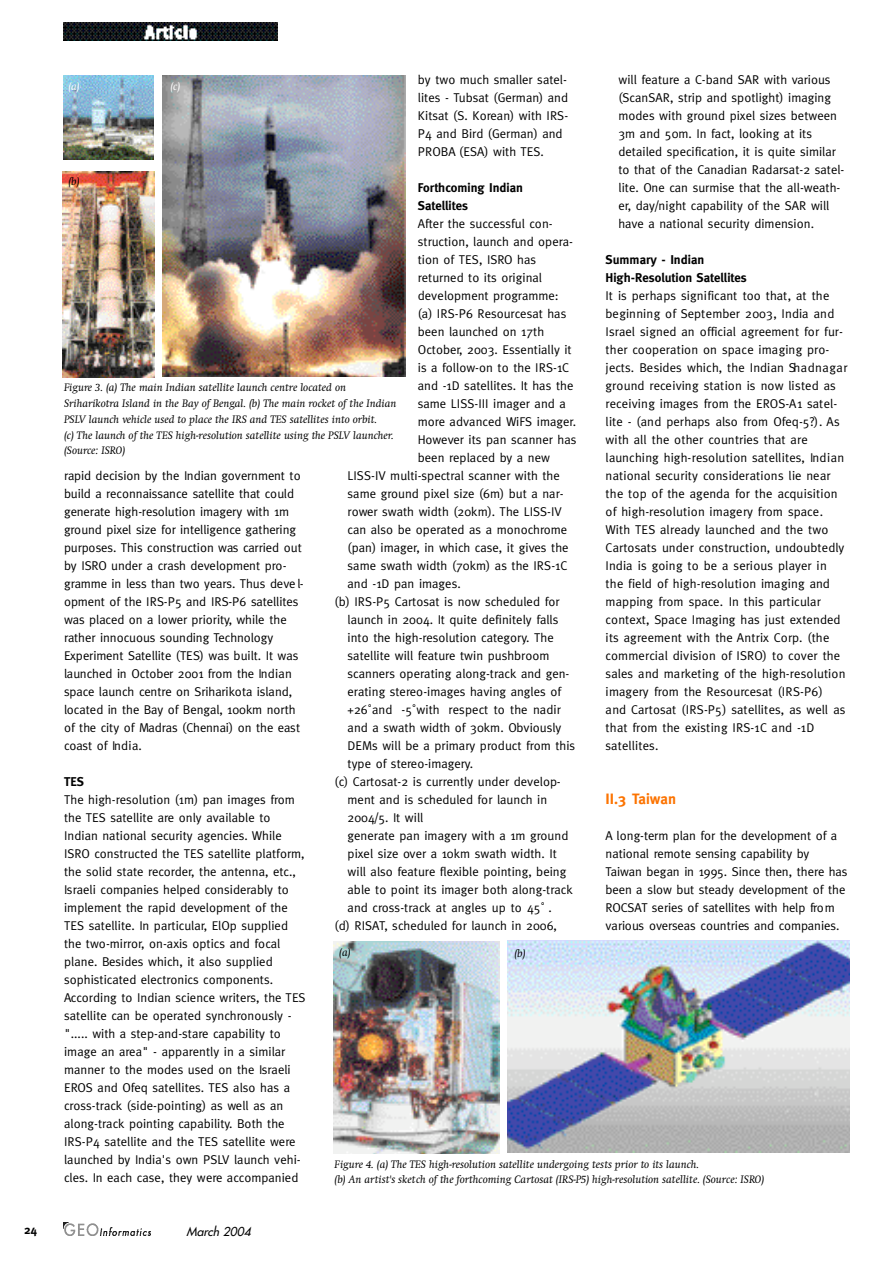
<style>
.page{position:relative;width:893px;height:1263px;background:#fff}
.page>*{position:absolute;margin:0;border:0;box-sizing:border-box;transform-origin:0 0}
.t1{font:700 15px "Meta";color:#fc7300}
.t2{font:12.75px/18px "Meta";color:#000}
.t3{font:700 12.75px/18px "Meta";color:#000}
.t4{font:italic 12px "Futura";color:#000}
.t5{font:700 12px "Meta";color:#000}
.t6{font:italic 11.25px/15.8px "Swift";color:#000}
.t7{font:italic 11.25px "Swift";color:#fff}
</style>
<div class="page">
<img style="left:63px;top:1223px;width:87px;height:13px">
<img style="left:63px;top:23px;width:215px;height:18px">
<img style="left:63px;top:75px;width:90px;height:84px">
<img style="left:162px;top:75px;width:243px;height:301px">
<img style="left:62px;top:171px;width:92px;height:207px">
<img style="left:333px;top:941px;width:166px;height:213px">
<img style="left:507px;top:940px;width:342px;height:213px">
<p class="t2" style="left:418px;top:72px;width:152px">by two much smaller satel&shy;lites - Tubsat (German) and<br>Kitsat (S. Korean) with IRS-<br>P4 and Bird (German) and<br>PROBA (ESA) with TES.</p>
<p class="t3" style="left:418px;top:180px;width:107px">Forthcoming Indian<br>Satellites</p>
<p class="t2" style="left:418px;top:216px;width:136px">After the successful con-</p>
<p class="t2" style="left:418px;top:234px;width:157px">struction, launch and opera-</p>
<p class="t2" style="left:418px;top:252px;width:120px">tion of TES, ISRO has</p>
<p class="t2" style="left:418px;top:270px;width:126px">returned to its original</p>
<p class="t2" style="left:418px;top:288px;width:142px">development programme:</p>
<p class="t2" style="left:418px;top:306px;width:150px">(a) IRS-P6 Resourcesat has</p>
<p class="t2" style="left:418px;top:324px;width:128px">been launched on 17th</p>
<p class="t2" style="left:418px;top:342px;width:155px">October, 2003. Essentially it</p>
<p class="t2" style="left:418px;top:360px;width:153px">is a follow-on to the IRS-1C</p>
<p class="t2" style="left:418px;top:378px;width:157px">and -1D satellites. It has the</p>
<p class="t2" style="left:418px;top:396px;width:149px">same LISS-III imager and a</p>
<p class="t2" style="left:418px;top:414px;width:160px">more advanced WiFS imager.</p>
<p class="t2" style="left:418px;top:432px;width:160px">However its pan scanner has</p>
<p class="t2" style="left:418px;top:450px;width:134px">been replaced by a new</p>
<p class="t2" style="left:347px;top:468px;width:214px">LISS-IV multi-spectral scanner with the</p>
<p class="t2" style="left:347px;top:486px;width:217px">same ground pixel size (6m) but a nar-</p>
<p class="t2" style="left:347px;top:504px;width:216px">rower swath width (20km). The LISS-IV</p>
<p class="t2" style="left:347px;top:522px;width:221px">can also be operated as a monochrome</p>
<p class="t2" style="left:347px;top:540px;width:222px">(pan) imager, in which case, it gives the</p>
<p class="t2" style="left:347px;top:558px;width:221px">same swath width (70km) as the IRS-1C</p>
<p class="t2" style="left:347px;top:576px;width:115px">and -1D pan images.</p>
<p class="t2" style="left:334px;top:594px;width:226px">(b) IRS-P5 Cartosat is now scheduled for</p>
<p class="t2" style="left:347px;top:612px;width:212px">launch in 2004. It quite definitely falls</p>
<p class="t2" style="left:347px;top:630px;width:208px">into the high-resolution category. The</p>
<p class="t2" style="left:347px;top:648px;width:203px">satellite will feature twin pushbroom</p>
<p class="t2" style="left:347px;top:666px;width:223px">scanners operating along-track and gen-</p>
<p class="t2" style="left:347px;top:684px;width:215px">erating stereo-images having angles of</p>
<p class="t2" style="left:347px;top:702px;width:215px">+26˚and -5˚with respect to the nadir</p>
<p class="t2" style="left:347px;top:720px;width:215px">and a swath width of 30km. Obviously</p>
<p class="t2" style="left:347px;top:738px;width:229px">DEMs will be a primary product from this</p>
<p class="t2" style="left:347px;top:756px;width:127px">type of stereo-imagery.</p>
<p class="t2" style="left:334px;top:774px;width:227px">(c) Cartosat-2 is currently under develop-</p>
<p class="t2" style="left:347px;top:792px;width:201px">ment and is scheduled for launch in</p>
<p class="t2" style="left:347px;top:810px;width:77px">2004/5. It will</p>
<p class="t2" style="left:347px;top:828px;width:222px">generate pan imagery with a 1m ground</p>
<p class="t2" style="left:347px;top:846px;width:211px">pixel size over a 10km swath width. It</p>
<p class="t2" style="left:347px;top:864px;width:220px">will also feature flexible pointing, being</p>
<p class="t2" style="left:347px;top:882px;width:227px">able to point its imager both along-track</p>
<p class="t2" style="left:347px;top:900px;width:206px">and cross-track at angles up to 45˚ .</p>
<p class="t2" style="left:334px;top:918px;width:224px">(d) RISAT, scheduled for launch in 2006,</p>
<p class="t2" style="left:618px;top:72px;width:227px">will feature a C-band SAR with various (ScanSAR, strip and spotlight) imaging modes with ground pixel sizes between 3m and 50m. In fact, looking at its detailed specification, it is quite similar to that of the Canadian Radarsat-2 satel&shy;lite. One can surmise that the all-weath&shy;er, day/night capability of the SAR will have a national security dimension.</p>
<p class="t3" style="left:605px;top:252px;width:143px">Summary - Indian<br>High-Resolution Satellites</p>
<p class="t2" style="left:605px;top:288px;width:243px">It is perhaps significant too that, at the beginning of September 2003, India and Israel signed an official agreement for fur&shy;ther cooperation on space imaging pro&shy;jects. Besides which, the Indian Sh a d n a g a r g round receiving station is now listed as receiving images from the EROS-A1 satel&shy;lite - (and perhaps also from Ofeq-5?). A s with all the other countries that are launching high-resolution satellites, In d ia n national security considerations lie near the top of the agenda for the acquisition of high-resolution imagery from space.<br>With TES already launched and the two Cartosats under construction, undoubtedly India is going to be a serious player in the field of high-resolution imaging and mapping from space. In this particular context, Space Imaging has just extended its agreement with the Antrix Corp. (the<br>co m m e rcial division of ISRO) to cover the sales and marketing of the high-re so lu tio n imagery from the Re so u rcesat (IRS-P6)<br>and Cartosat (IRS-P5) satellites, as well as that from the existing IRS-1C and -1D<br>sa te llite s.</p>
<p class="t7" style="left:68px;top:82px;width:13px">(a)</p>
<p class="t7" style="left:170px;top:82px;width:11px">(c)</p>
<p class="t6" style="left:68px;top:175px;width:13px">(b)</p>
<p class="t6" style="left:64px;top:381px;width:334px">Figure 3. (a) The main Indian satellite launch centre located on Sriharikotra Island in the Bay of Bengal. (b) The main rocket of the Indian PSLV launch vehicle used to place the IRS and TES satellites into orbit.<br>(c) The launch of the TES high-resolution satellite using the PSLV launcher. (Source: ISRO)</p>
<p class="t2" style="left:64px;top:468px;width:241px">rapid decision by the Indian government to build a reconnaissance satellite that could generate high-resolution imagery with 1m<br>g round pixel size for intelligence gathering purposes. This construction was carried out by ISRO under a crash development pro&shy;gramme in less than two years. Thus deve l&shy;opment of the IRS-P5 and IRS-P6 satellites was placed on a lower priority, while the rather innocuous sounding Te ch n o lo g y Experiment Satellite (TES) was built. It was launched in October 2001 from the In d ia n space launch centre on Sriharikota island, located in the Bay of Bengal, 100km north of the city of Madras (Chennai) on the east coast of In d ia .</p>
<p class="t3" style="left:64px;top:774px;width:22px">TES</p>
<p class="t2" style="left:64px;top:792px;width:243px">The high-resolution (1m) pan images from the TES satellite are only available to Indian national security agencies. While ISRO constructed the TES satellite platform, the solid state recorder, the antenna, etc., Israeli companies helped considerably to implement the rapid development of the TES satellite. In particular, ElOp supplied the two-mirror, on-axis optics and focal plane. Besides which, it also supplied sophisticated electronics components.<br>According to Indian science writers, the TES satellite can be operated synchronously - "..... with a step-and-stare capability to image an area" - apparently in a similar manner to the modes used on the Israeli EROS and Ofeq satellites. TES also has a cross-track (side-pointing) as well as an along-track pointing capability. Both the IRS-P4 satellite and the TES satellite were launched by India's own PSLV launch vehi&shy;cles. In each case, they were accompanied</p>
<p class="t1" style="left:605px;top:792px;width:72px">II.3 Taiwan</p>
<p class="t2" style="left:605px;top:828px;width:243px">A long-term plan for the development of a national remote sensing capability by Taiwan began in 1995. Since then, there has been a slow but steady development of the RO C S AT series of satellites with help fro m various overseas countries and companies.</p>
<p class="t6" style="left:339px;top:945px;width:13px">(a)</p>
<p class="t6" style="left:514px;top:946px;width:13px">(b)</p>
<p class="t6" style="left:334px;top:1157px;width:431px">Figure 4. (a) The TES high-resolution satellite undergoing tests prior to its launch.<br>(b) An artist's sketch of the forthcoming Cartosat (IRS-P5) high-resolution satellite. (Source: ISRO)</p>
<p class="t5" style="left:24px;top:1224px;width:14px">24</p>
<p class="t4" style="left:186px;top:1225px;width:65px">March 2004</p>
</div>
